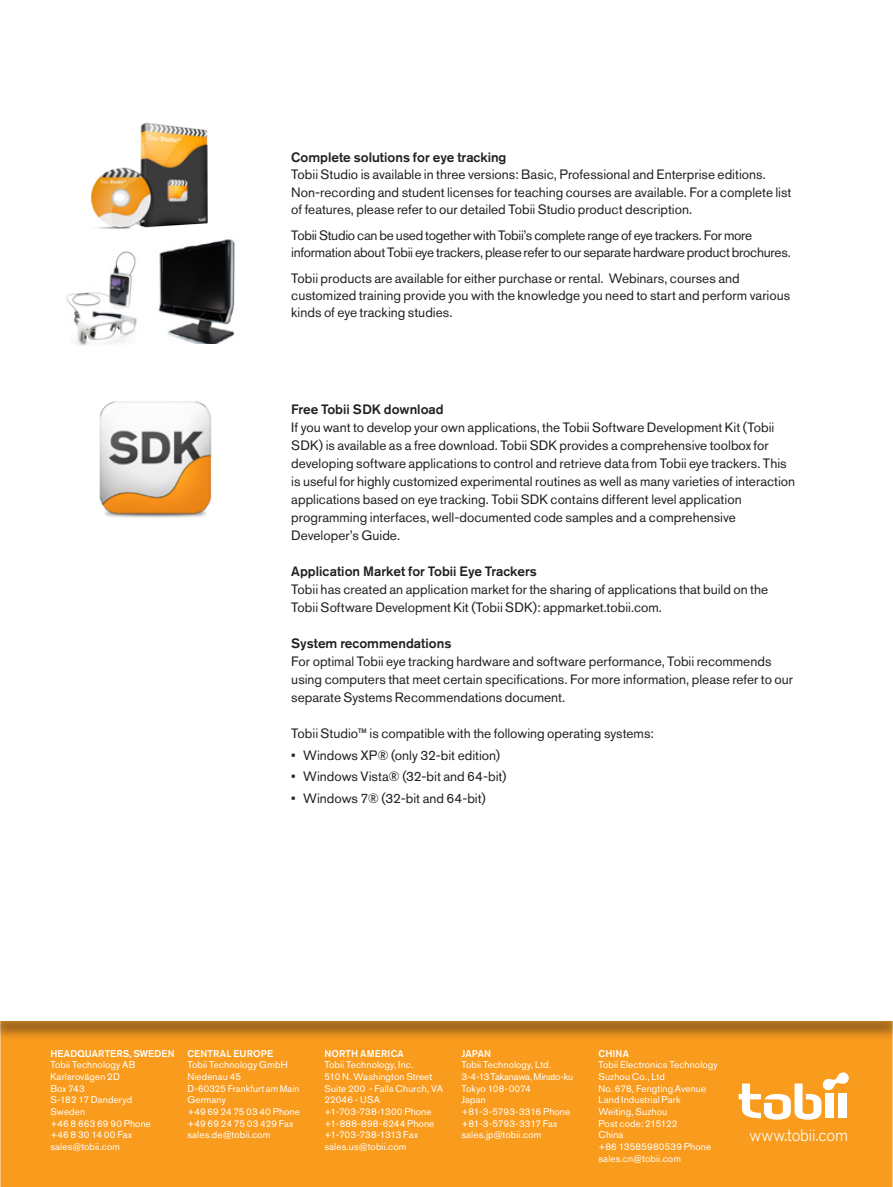
<style>
.page{position:relative;width:893px;height:1187px;background:#fff}
.page>*{position:absolute;margin:0;border:0;box-sizing:border-box;transform-origin:0 0}
.t1{font:300 16.95px "Akzidenz Grotesk BE";letter-spacing:-.01em;color:#fff}
.t2{font:13.5px/18px "Akzidenz Grotesk BE";color:#231f20}
.t3{font:13.5px/17.2px "Akzidenz Grotesk BE";letter-spacing:-.02em;color:#231f20}
.t4{font:500 13.5px "Akzidenz Grotesk BE";color:#231f20}
.t5{font:9.75px/11.7px "Akzidenz Grotesk BE";letter-spacing:.01em;color:#fff}
.t6{font:500 9.75px "Akzidenz Grotesk BE";letter-spacing:.015em;color:#fff}
</style>
<div class="page">
<img style="left:90px;top:122px;width:118px;height:107px">
<div style="left:0;top:1040px;width:893px;height:146px;background:#f99b1c"></div>
<div style="left:0;top:1011px;width:893px;height:29px;background:#231f20;opacity:.44"></div>
<div style="left:0;top:1008px;width:892px;height:12px;background:#fff"></div>
<svg style="left:739px;top:1072px;width:110px;height:47px"></svg>
<img style="left:99px;top:401px;width:112px;height:117px">
<img style="left:66px;top:251px;width:71px;height:95px">
<img style="left:158px;top:239px;width:77px;height:105px">
<p class="t4" style="left:291px;top:149px;width:217px">Complete solutions for eye tracking</p>
<p class="t2" style="left:291px;top:166px;width:502px;line-height:17.2px">Tobii Studio is available in three versions: Basic, Professional and Enterprise editions.<br>Non-recording and student licenses for teaching courses are available. For a complete list of features, please refer to our detailed Tobii Studio product description.</p>
<p class="t3" style="left:291px;top:226px;width:501px">Tobii Studio can be used together with Tobii’s complete range of eye trackers. For more information about Tobii eye trackers, please refer to our separate hardware product brochures.</p>
<p class="t2" style="left:291px;top:269px;width:500px;line-height:17.2px">Tobii products are available for either purchase or rental. Webinars, courses and customized training provide you with the knowledge you need to start and perform various kinds of eye tracking studies.</p>
<p class="t4" style="left:291px;top:401px;width:154px">Free Tobii SDK download</p>
<p class="t2" style="left:291px;top:418px;width:505px">If you want to develop your own applications, the Tobii Software Development Kit (Tobii SDK) is available as a free download. Tobii SDK provides a comprehensive toolbox for developing software applications to control and retrieve data from Tobii eye trackers. This is useful for highly customized experimental routines as well as many varieties of interaction applications based on eye tracking. Tobii SDK contains different level application programming interfaces, well-documented code samples and a comprehensive Developer’s Guide.</p>
<p class="t4" style="left:291px;top:563px;width:247px">Application Market for Tobii Eye Trackers</p>
<p class="t2" style="left:291px;top:580px;width:478px">Tobii has created an application market for the sharing of applications that build on the<br>Tobii Software Development Kit (Tobii SDK): appmarket.tobii.com.</p>
<p class="t4" style="left:291px;top:635px;width:162px">System recommendations</p>
<p class="t2" style="left:291px;top:652px;width:503px">For optimal Tobii eye tracking hardware and software performance, Tobii recommends using computers that meet certain specifications. For more information, please refer to our separate Systems Recommendations document.</p>
<p class="t2" style="left:291px;top:724px;width:364px">Tobii Studio™ is compatible with the following operating systems:</p>
<p class="t2" style="left:291px;top:746px;width:210px">• Windows XP® (only 32-bit edition)</p>
<p class="t2" style="left:291px;top:767px;width:217px">• Windows Vista® (32-bit and 64-bit)</p>
<p class="t2" style="left:291px;top:789px;width:196px">• Windows 7® (32-bit and 64-bit)</p>
<p class="t6" style="left:50px;top:1047px;width:126px">HEADQUARTERS, SWEDEN</p>
<p class="t5" style="left:50px;top:1058px;width:102px">Tobii Technology AB<br>Karlsrovägen 2D<br>Box 743<br>S-182 17 Danderyd<br>Sweden<br>+46 8 663 69 90 Phone +46 8 30 14 00 Fax sales@tobii.com</p>
<p class="t6" style="left:187px;top:1047px;width:8px">centra</p>
<p class="t6" style="left:226px;top:1047px;width:21px">lEurope</p>
<p class="t5" style="left:187px;top:1058px;width:114px">Tobii Technology GmbH<br>Niedenau 45<br>D-60325 Frankfurt am Main<br>Germany<br>+49 69 24 75 03 40 Phone +49 69 24 75 03 429 Fax sales.de@tobii.com</p>
<p class="t6" style="left:324px;top:1047px;width:14px">North</p>
<p class="t6" style="left:360px;top:1047px;width:14px">America</p>
<p class="t5" style="left:324px;top:1058px;width:120px">Tobii Technology, Inc.<br>510 N. Washington Street<br>Suite 200 - Falls Church, VA<br>22046 - USA +1-703-738-1300 Phone +1-888-898-6244 Phone +1-703-738-1313 Fax sales.us@tobii.com</p>
<p class="t6" style="left:461px;top:1047px;width:31px">JAPAN</p>
<p class="t5" style="left:461px;top:1058px;width:113px">Tobii Technology, Ltd.<br>3-4-13 Takanawa, Minato-ku<br>Tokyo 108-0074<br>Japan<br>+81-3-5793-3316 Phone +81-3-5793-3317 Fax sales.jp@tobii.com</p>
<p class="t6" style="left:598px;top:1047px;width:32px">CHINA</p>
<p class="t5" style="left:598px;top:1058px;width:121px">Tobii Electronics Technology<br>Suzhou Co., Ltd<br>No. 678, Fengting Avenue<br>Land Industrial Park<br>Weiting, Suzhou<br>Post code: 215122<br>China<br>+86 13585980539 Phone sales.cn@tobii.com</p>
<p class="t1" style="left:749px;top:1125px;width:100px">www.tobii.com</p>
</div>
